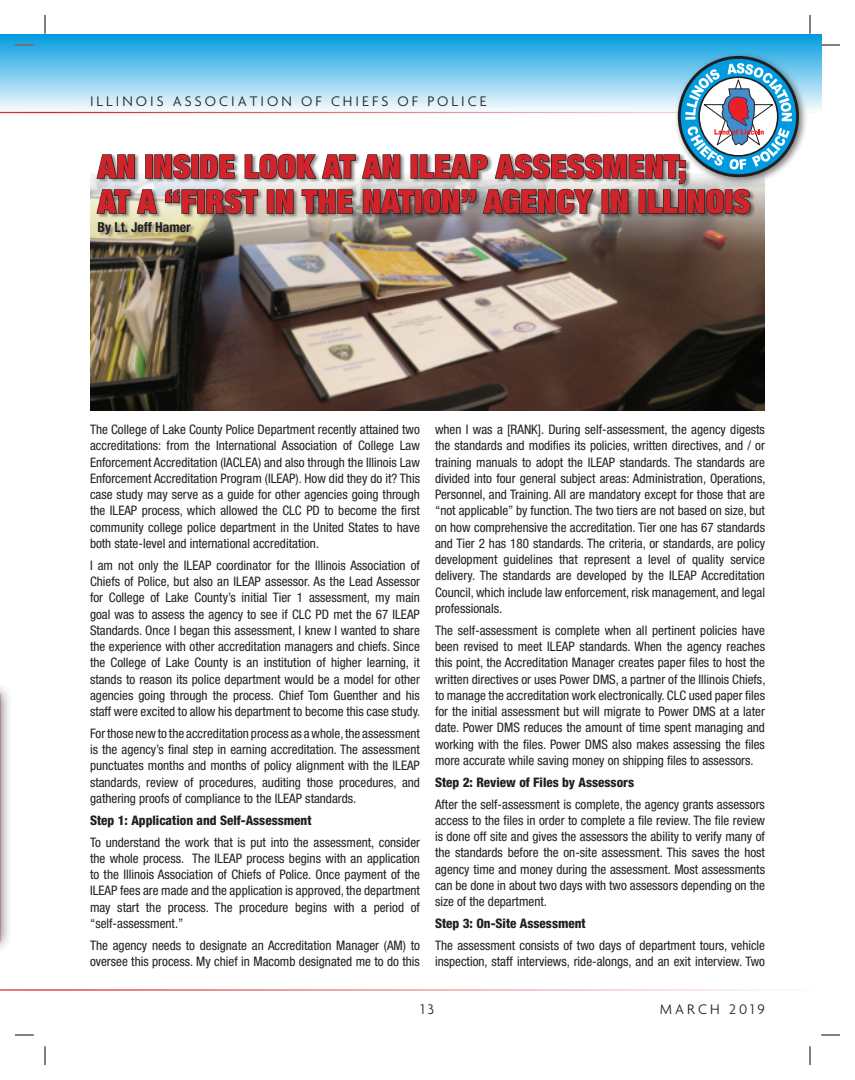
<style>
.page{position:relative;width:855px;height:1080px;background:#fff}
.page>*{position:absolute;margin:0;border:0;box-sizing:border-box;transform-origin:0 0}
.t1{font:900 expanded 32.5px/35px "Helvetica Neue";letter-spacing:.01em;color:#d1232a}
.t2{font:300 15px "Agenda";letter-spacing:.2em;color:#231f20}
.t3{font:700 condensed 13.75px "Helvetica Neue";color:#231f20}
.t4{font:condensed 13.12px/16.2px "Helvetica Neue";color:#231f20;text-align:justify}
.t5{font:800 condensed 13.12px "Helvetica Neue";color:#231f20}
</style>
<div class="page">
<div style="left:45px;top:34px;width:776px;height:78px;background:linear-gradient(to bottom,#019bde,#f5fbfd)"></div>
<hr style="left:45px;top:112px;width:776px;height:1px;background:#d1232a">
<hr style="left:0;top:989px;width:45px;height:2px;background:#d1232a">
<hr style="left:45px;top:989px;width:776px;height:2px;background:#d1232a">
<div style="left:0;top:34px;width:45px;height:78px;background:linear-gradient(to bottom,#019bde,#f5fbfd)"></div>
<hr style="left:0;top:112px;width:45px;height:1px;background:#d1232a">
<div style="left:0;top:681px;width:13px;height:273px;background:#231f20;opacity:.75"></div>
<img style="left:90px;top:174px;width:675px;height:236px">
<div style="left:97px;top:152px;width:659px;height:87px;background:#231f20;opacity:.5"></div>
<div style="left:674px;top:52px;width:134px;height:134px;background:#231f20;opacity:.6"></div>
<svg style="left:96px;top:56px;width:703px;height:159px"></svg>
<svg style="left:15px;top:44px;width:19px;height:2px"></svg>
<svg style="left:821px;top:44px;width:19px;height:2px"></svg>
<svg style="left:15px;top:1034px;width:19px;height:2px"></svg>
<svg style="left:821px;top:1034px;width:19px;height:2px"></svg>
<svg style="left:44px;top:15px;width:2px;height:19px"></svg>
<svg style="left:44px;top:1046px;width:2px;height:19px"></svg>
<svg style="left:809px;top:15px;width:2px;height:19px"></svg>
<svg style="left:809px;top:1046px;width:2px;height:19px"></svg>
<p class="t2" style="left:90px;top:92px;width:17px">ILLINOIS</p>
<p class="t2" style="left:173px;top:92px;width:24px">ASSOCIATIONO</p>
<p class="t2" style="left:315px;top:92px;width:37px">F CHIE</p>
<p class="t2" style="left:372px;top:92px;width:20px">FSO</p>
<p class="t2" style="left:412px;top:92px;width:35px">F POLICE</p>
<h1 class="t1" style="left:98px;top:148px;width:329px">AN INSIDE LOOK AT AN ILEAP</h1>
<h1 class="t1" style="left:98px;top:148px;width:655px;text-indent:398px">ASSESSMENT;<br>AT A “FIRST IN THE NATION” AGENCY IN ILLINOIS</h1>
<p class="t3" style="left:98px;top:219px;width:95px">By Lt. Jeff Hamer</p>
<p class="t4" style="left:90px;top:421px;width:332px">The College of Lake County Police Department recently attained two accreditations: from the International Association of College Law Enforcement Accreditation (IACLEA) and also through the Illinois Law Enforcement Accreditation Program (ILEAP). How did they do it? This case study may serve as a guide for other agencies going through the ILEAP process, which allowed the CLC PD to become the first community college police department in the United States to have both state-level and international accreditation.</p>
<p class="t4" style="left:90px;top:557px;width:332px">I am not only the ILEAP coordinator for the Illinois Association of Chiefs of Police, but also an ILEAP assessor. As the Lead Assessor for College of Lake County’s initial Tier 1 assessment, my main goal was to assess the agency to see if CLC PD met the 67 ILEAP Standards. Once I began this assessment, I knew I wanted to share the experience with other accreditation managers and chiefs. Since the College of Lake County is an institution of higher learning, it stands to reason its police department would be a model for other agencies going through the process. Chief Tom Guenther and his staff were excited to allow his department to become this case study.</p>
<p class="t4" style="left:90px;top:725px;width:332px">For those new to the accreditation process as a whole, the assessment is the agency’s final step in earning accreditation. The assessment punctuates months and months of policy alignment with the ILEAP standards, review of procedures, auditing those procedures, and gathering proofs of compliance to the ILEAP standards.</p>
<p class="t5" style="left:90px;top:812px;width:223px">Step 1: Application and Self-Assessment</p>
<p class="t4" style="left:90px;top:834px;width:332px">To understand the work that is put into the assessment, consider the whole process. The ILEAP process begins with an application to the Illinois Association of Chiefs of Police. Once payment of the ILEAP fees are made and the application is approved, the department may start the process. The procedure begins with a period of “self-assessment.”</p>
<p class="t4" style="left:90px;top:937px;width:331px">The agency needs to designate an Accreditation Manager (AM) to oversee this process. My chief in Macomb designated me to do this</p>
<p class="t4" style="left:435px;top:421px;width:332px">when I was a [RANK]. During self-assessment, the agency digests the standards and modifies its policies, written directives, and / or training manuals to adopt the ILEAP standards. The standards are divided into four general subject areas: Administration, Operations, Personnel, and Training. All are mandatory except for those that are “not applicable” by function. The two tiers are not based on size, but on how comprehensive the accreditation. Tier one has 67 standards and Tier 2 has 180 standards. The criteria, or standards, are policy development guidelines that represent a level of quality service delivery. The standards are developed by the ILEAP Accreditation Council, which include law enforcement, risk management, and legal professionals.</p>
<p class="t4" style="left:435px;top:622px;width:332px">The self-assessment is complete when all pertinent policies have been revised to meet ILEAP standards. When the agency reaches this point, the Accreditation Manager creates paper files to host the written directives or uses Power DMS, a partner of the Illinois Chiefs, to manage the accreditation work electronically. CLC used paper files for the initial assessment but will migrate to Power DMS at a later date. Power DMS reduces the amount of time spent managing and working with the files. Power DMS also makes assessing the files more accurate while saving money on shipping files to assessors.</p>
<p class="t5" style="left:435px;top:774px;width:201px">Step 2: Review of Files by Assessors</p>
<p class="t4" style="left:435px;top:796px;width:332px">After the self-assessment is complete, the agency grants assessors access to the files in order to complete a file review. The file review is done off site and gives the assessors the ability to verify many of the standards before the on-site assessment. This saves the host agency time and money during the assessment. Most assessments can be done in about two days with two assessors depending on the size of the department.</p>
<p class="t5" style="left:435px;top:915px;width:152px">Step 3: On-Site Assessment</p>
<p class="t4" style="left:435px;top:937px;width:332px">The assessment consists of two days of department tours, vehicle inspection, staff interviews, ride-alongs, and an exit interview. Two</p>
<p class="t2" style="left:420px;top:1000px;width:15px">13</p>
<p class="t2" style="left:660px;top:1000px;width:107px">MARCH 2019</p>
</div>
